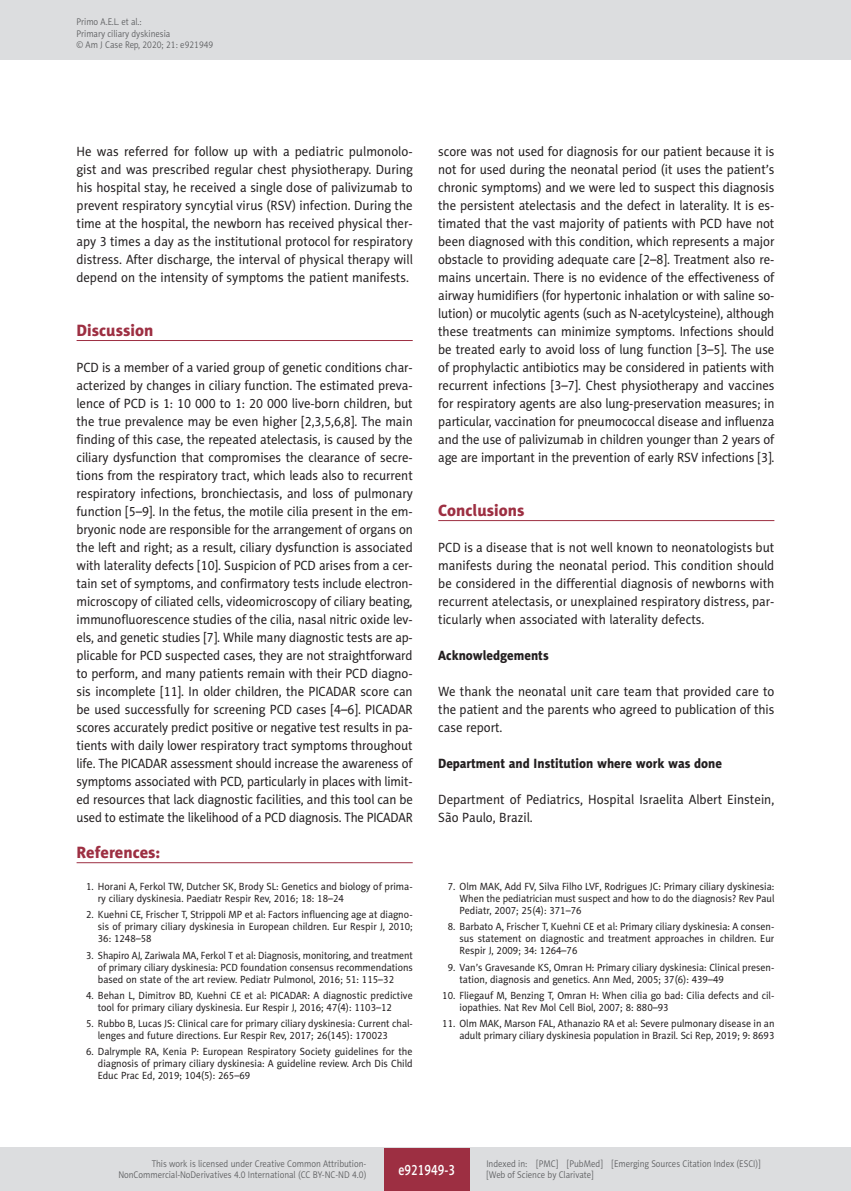
<style>
.page{position:relative;width:851px;height:1191px;background:#fff}
.page>*{position:absolute;margin:0;border:0;box-sizing:border-box;transform-origin:0 0}
.AJCR_Headline_1{font:16.5px "Naomi Sans EFN Heavy";color:#9d2f42}
.AJCR_Referencje_Tytu{font:16.5px "Naomi Sans EFN Heavy";color:#9d2f42}
.AJCR_e-PAGINA{font:15px "Naomi Sans EFN Medium";color:#fff;scale:.8 1}
.AJCR_Body{font:13.5px/18px "Naomi Sans EFN";color:#231f20;text-align:justify;scale:.95 1}
.AJCR_Body-2{font:13.5px/18px "Naomi Sans EFN";color:#231f20;text-align:justify;scale:.96 1}
.AJCR_Headline_2{font:13.5px "Naomi Sans EFN Heavy";color:#231f20;scale:.95 1}
.AJCR_Referencje_punk{font:10.5px/12px "Naomi Sans EFN";color:#231f20;scale:.95 1}
.AJCR_Referencje_punk-2{font:10.5px/12px "Naomi Sans EFN";color:#231f20;text-align:justify;scale:.93 1}
.AJCR_Referencje_punk-3{font:10.5px/12px "Naomi Sans EFN";color:#231f20;text-align:right;scale:.94 1}
.AJCR_pagina_zywa{font:9.75px/11.2px "Naomi Sans EFN Light";color:#57585a;scale:.9 1}
.AJCR_pagina_sygnatur{font:9.75px "Naomi Sans EFN Light";color:#57585a;scale:.9 1}
</style>
<div class="page">
<hr style="left:77px;top:340px;width:335px;height:1px;background:#9d2f42">
<hr style="left:438px;top:520px;width:336px;height:1px;background:#9d2f42">
<hr style="left:77px;top:862px;width:335px;height:1px;background:#9d2f42">
<div style="left:0;top:0;width:850px;height:60px;background:#dcdddf"></div>
<div style="left:0;top:1148px;width:850px;height:43px;background:#dcdddf"></div>
<div style="left:384px;top:1147px;width:85px;height:43px;background:#9d2f42"></div>
<p class="AJCR_pagina_zywa" style="left:77px;top:16px;width:106px">Primo A.E.L. et al.:<br>Primary ciliary dyskinesia</p>
<p class="AJCR_pagina_sygnatur" style="left:77px;top:39px;width:153px">© Am J Case Rep, 2020; 21: e921949</p>
<p class="AJCR_Body-2" style="left:77px;top:142px;width:351px">He was referred for follow up with a pediatric pulmonolo&shy;gist and was prescribed regular chest physiotherapy. During his hospital stay, he received a single dose of palivizumab to prevent respiratory syncytial virus (RSV) infection. During the time at the hospital, the newborn has received physical ther&shy;apy 3 times a day as the institutional protocol for respiratory distress. After discharge, the interval of physical therapy will depend on the intensity of symptoms the patient manifests.</p>
<p class="AJCR_Headline_1" style="left:77px;top:320px;width:78px">Discussion</p>
<p class="AJCR_Body" style="left:77px;top:358px;width:355px">PCD is a member of a varied group of genetic conditions char&shy;acterized by changes in ciliary function. The estimated preva&shy;lence of PCD is 1: 10 000 to 1: 20 000 live-born children, but the true prevalence may be even higher [2,3,5,6,8]. The main finding of this case, the repeated atelectasis, is caused by the ciliary dysfunction that compromises the clearance of secre&shy;tions from the respiratory tract, which leads also to recurrent respiratory infections, bronchiectasis, and loss of pulmonary function [5–9]. In the fetus, the motile cilia present in the em&shy;bryonic node are responsible for the arrangement of organs on the left and right; as a result, ciliary dysfunction is associated with laterality defects [10]. Suspicion of PCD arises from a cer&shy;tain set of symptoms, and confirmatory tests include electron&shy;microscopy of ciliated cells, videomicroscopy of ciliary beating, immunofluorescence studies of the cilia, nasal nitric oxide lev&shy;els, and genetic studies [7]. While many diagnostic tests are ap&shy;plicable for PCD suspected cases, they are not straightforward to perform, and many patients remain with their PCD diagno&shy;sis incomplete [11]. In older children, the PICADAR score can be used successfully for screening PCD cases [4–6]. PICADAR scores accurately predict positive or negative test results in pa&shy;tients with daily lower respiratory tract symptoms throughout life. The PICADAR assessment should increase the awareness of symptoms associated with PCD, particularly in places with limit&shy;ed resources that lack diagnostic facilities, and this tool can be used to estimate the likelihood of a PCD diagnosis. The PICADAR</p>
<p class="AJCR_Referencje_Tytu" style="left:77px;top:842px;width:85px">References:</p>
<p class="AJCR_Referencje_punk" style="left:98px;top:880px;width:333px;text-indent:-12px">1. Horani A, Ferkol TW, Dutcher SK, Brody SL: Genetics and biology of prima&shy;ry ciliary dyskinesia. Paediatr Respir Rev, 2016; 18: 18–24</p>
<p class="AJCR_Referencje_punk" style="left:98px;top:909px;width:333px;text-align:justify;text-indent:-12px">2. Kuehni CE, Frischer T, Strippoli MP et al: Factors influencing age at diagno&shy;sis of primary ciliary dyskinesia in European children. Eur Respir J, 2010; 36: 1248–58</p>
<p class="AJCR_Referencje_punk-2" style="left:98px;top:949px;width:340px;text-indent:-12px">3. Shapiro AJ, Zariwala MA, Ferkol T et al: Diagnosis, monitoring, and treatment of primary ciliary dyskinesia: PCD foundation consensus recommendations based on state of the art review. Pediatr Pulmonol, 2016; 51: 115–32</p>
<p class="AJCR_Referencje_punk" style="left:98px;top:989px;width:333px;text-indent:-12px">4. Behan L, Dimitrov BD, Kuehni CE et al: PICADAR: A diagnostic predictive tool for primary ciliary dyskinesia. Eur Respir J, 2016; 47(4): 1103–12</p>
<p class="AJCR_Referencje_punk" style="left:98px;top:1017px;width:333px;text-indent:-12px">5. Rubbo B, Lucas JS: Clinical care for primary ciliary dyskinesia: Current chal&shy;lenges and future directions. Eur Respir Rev, 2017; 26(145): 170023</p>
<p class="AJCR_Referencje_punk" style="left:98px;top:1046px;width:333px;text-align:justify;text-indent:-12px">6. Dalrymple RA, Kenia P: European Respiratory Society guidelines for the diagnosis of primary ciliary dyskinesia: A guideline review. Arch Dis Child Educ Prac Ed, 2019; 104(5): 265–69</p>
<p class="AJCR_Body" style="left:438px;top:142px;width:355px">score was not used for diagnosis for our patient because it is not for used during the neonatal period (it uses the patient’s chronic symptoms) and we were led to suspect this diagnosis the persistent atelectasis and the defect in laterality. It is es&shy;timated that the vast majority of patients with PCD have not been diagnosed with this condition, which represents a major obstacle to providing adequate care [2–8]. Treatment also re&shy;mains uncertain. There is no evidence of the effectiveness of airway humidifiers (for hypertonic inhalation or with saline so&shy;lution) or mucolytic agents (such as N-acetylcysteine), although these treatments can minimize symptoms. Infections should be treated early to avoid loss of lung function [3–5]. The use of prophylactic antibiotics may be considered in patients with recurrent infections [3–7]. Chest physiotherapy and vaccines for respiratory agents are also lung-preservation measures; in particular, vaccination for pneumococcal disease and influenza and the use of palivizumab in children younger than 2 years of age are important in the prevention of early RSV infections [3].</p>
<p class="AJCR_Headline_1" style="left:438px;top:500px;width:88px">Conclusions</p>
<p class="AJCR_Body" style="left:438px;top:538px;width:355px">PCD is a disease that is not well known to neonatologists but manifests during the neonatal period. This condition should be considered in the differential diagnosis of newborns with recurrent atelectasis, or unexplained respiratory distress, par&shy;ticularly when associated with laterality defects.</p>
<p class="AJCR_Headline_2" style="left:438px;top:647px;width:118px">Acknowledgements</p>
<p class="AJCR_Body" style="left:438px;top:682px;width:355px">We thank the neonatal unit care team that provided care to the patient and the parents who agreed to publication of this case report.</p>
<p class="AJCR_Headline_2" style="left:438px;top:755px;width:300px">Department and Institution where work was done</p>
<p class="AJCR_Body" style="left:438px;top:790px;width:355px">Department of Pediatrics, Hospital Israelita Albert Einstein,<br>São Paulo, Brazil.</p>
<p class="AJCR_Referencje_punk" style="left:459px;top:880px;width:333px;text-align:justify;text-indent:-12px">7. Olm MAK, Add FV, Silva Filho LVF, Rodrigues JC: Primary ciliary dyskinesia:<br>When the pediatrician must suspect and how to do the diagnosis? Rev Paul Pediatr, 2007; 25(4): 371–76</p>
<p class="AJCR_Referencje_punk" style="left:459px;top:921px;width:333px;text-align:justify;text-indent:-12px">8. Barbato A, Frischer T, Kuehni CE et al: Primary ciliary dyskinesia: A consen&shy;sus statement on diagnostic and treatment approaches in children. Eur Respir J, 2009; 34: 1264–76</p>
<p class="AJCR_Referencje_punk" style="left:459px;top:961px;width:333px;text-indent:-12px">9. Van’s Gravesande KS, Omran H: Primary ciliary dyskinesia: Clinical presen&shy;tation, diagnosis and genetics. Ann Med, 2005; 37(6): 439–49</p>
<p class="AJCR_Referencje_punk" style="left:459px;top:989px;width:333px;text-indent:-17px">10. Fliegauf M, Benzing T, Omran H: When cilia go bad: Cilia defects and cil&shy;iopathies. Nat Rev Mol Cell Biol, 2007; 8: 880–93</p>
<p class="AJCR_Referencje_punk-3" style="left:442px;top:1017px;width:355px">11. Olm MAK, Marson FAL, Athanazio RA et al: Severe pulmonary disease in an adult primary ciliary dyskinesia population in Brazil. Sci Rep, 2019; 9: 8693</p>
<p class="AJCR_pagina_zywa" style="left:118px;top:1158px;width:277px;text-align:right">This work is licensed under Creative Common Attribution-<br>NonCommercial-NoDerivatives 4.0 International (CC BY-NC-ND 4.0)</p>
<p class="AJCR_e-PAGINA" style="left:398px;top:1160px;width:72px">e921949-3</p>
<p class="AJCR_pagina_zywa" style="left:486px;top:1158px;width:306px">Indexed in: [PMC] [PubMed] [Emerging Sources Citation Index (ESCI)] [Web of Science by Clarivate]</p>
</div>
